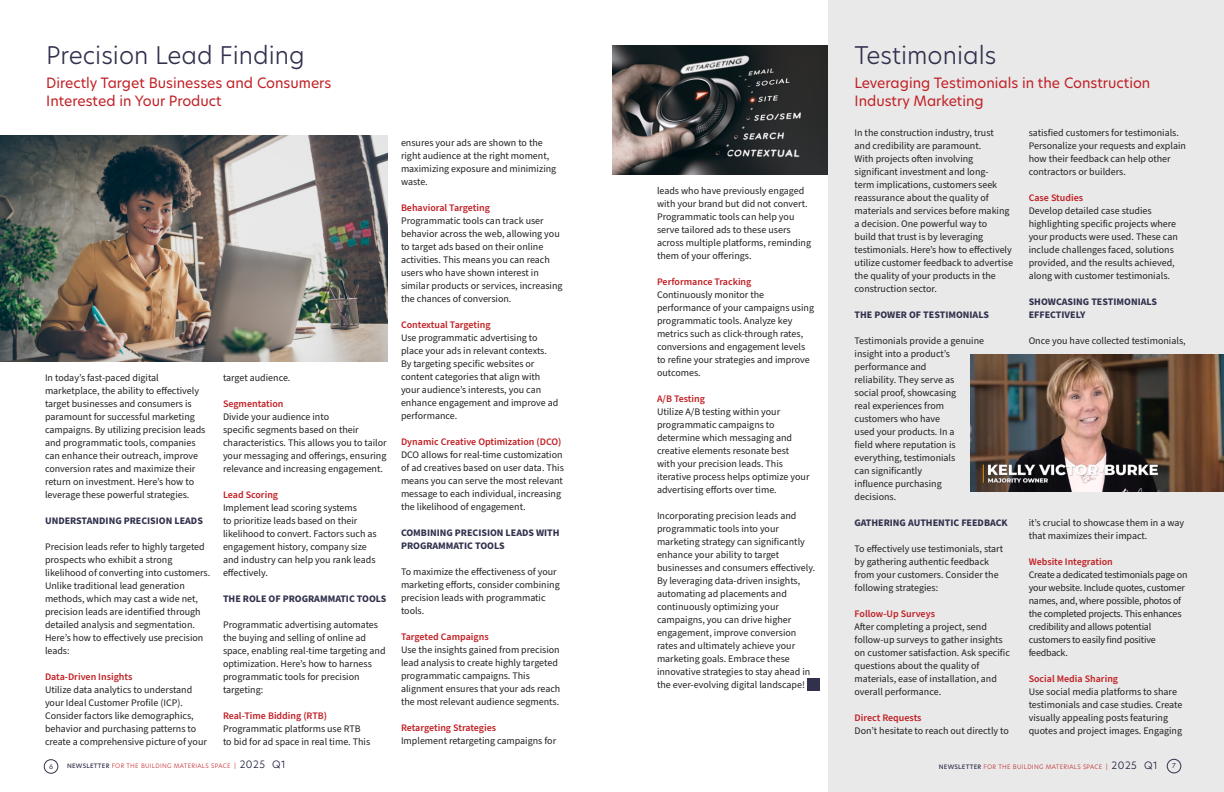
<style>
.page{position:relative;width:1224px;height:792px;background:#fff}
.page>*{position:absolute;margin:0;border:0;box-sizing:border-box;transform-origin:0 0}
.t1{font:300 24px "New Hero";color:#31314e}
.t2{font:14px/18px "New Hero";color:#c12025}
.t3{font:10px/13px "Source Sans Pro";color:#231f20}
.t4{font:600 10px "Source Sans Pro";color:#c12025}
.t5{font:10px/13px "Source Sans Pro";letter-spacing:-.02em;color:#231f20}
.t6{font:700 10px/13px "Source Sans Pro";color:#31314e}
.t7{font:6.6px "New Hero";color:#31314e}
.t8{font:300 6px "New Hero";letter-spacing:.05em;color:#c12025}
.s1{font-weight:600;color:#c12025}
.s2{font-weight:500;color:#31314e}
.s3{font-size:10px;color:#151536}
</style>
<div class="page">
<img style="left:0;top:135px;width:387px;height:227px">
<div style="left:807px;top:678px;width:13px;height:13px;background:#31314e"></div>
<div style="left:828px;top:0;width:396px;height:792px;background:#e9e9e9"></div>
<img style="left:970px;top:354px;width:254px;height:137px">
<div style="left:1167px;top:759px;width:14px;height:14px;border:1px solid #31314e;border-radius:50%"></div>
<div style="left:44px;top:759px;width:14px;height:15px;border:1px solid #31314e;border-radius:50%"></div>
<img style="left:612px;top:45px;width:216px;height:130px">
<p class="t1" style="left:46px;top:39px;width:260px">Precision Lead Finding</p>
<p class="t2" style="left:46px;top:73px;width:287px">Directly Target Businesses and Consumers<br>Interested in Your Product</p>
<p class="t3" style="left:45px;top:372px;width:162px">In today’s fast-paced digital marketplace, the ability to effectively target businesses and consumers is paramount for successful marketing campaigns. By utilizing precision leads and programmatic tools, companies can enhance their outreach, improve conversion rates and maximize their return on investment. Here’s how to leverage these powerful strategies.</p>
<p class="t6" style="left:45px;top:514px;width:159px">UNDERSTANDING PRECISION LEADS</p>
<p class="t3" style="left:45px;top:541px;width:167px">Precision leads refer to highly targeted prospects who exhibit a strong likelihood of converting into customers.<br>Unlike traditional lead generation methods, which may cast a wide net, precision leads are identified through detailed analysis and segmentation.<br>Here’s how to effectively use precision leads:</p>
<p class="t4" style="left:45px;top:670px;width:89px">Data-Driven Insights</p>
<p class="t3" style="left:45px;top:684px;width:163px">Utilize data analytics to understand your Ideal Customer Profile (ICP).<br>Consider factors like demographics, behavior and purchasing patterns to create a comprehensive picture of your</p>
<p class="t3" style="left:223px;top:372px;width:69px">target audience.</p>
<p class="t4" style="left:223px;top:397px;width:62px">Segmentation</p>
<p class="t3" style="left:223px;top:411px;width:165px">Divide your audience into<br>specific segments based on their characteristics. This allows you to tailor your messaging and offerings, ensuring relevance and increasing engagement.</p>
<p class="t3" style="left:223px;top:489px;width:155px"><span class="s1">Lead Scoring<br></span>Implement lead scoring systems<br>to prioritize leads based on their likelihood to convert. Factors such as engagement history, company size and industry can help you rank leads effectively.</p>
<p class="t6" style="left:223px;top:592px;width:165px">THE ROLE OF PROGRAMMATIC TOOLS</p>
<p class="t3" style="left:223px;top:619px;width:164px">Programmatic advertising automates the buying and selling of online ad space, enabling real-time targeting and optimization. Here’s how to harness programmatic tools for precision targeting:</p>
<p class="t4" style="left:223px;top:709px;width:106px">Real-Time Bidding (RTB)</p>
<p class="t3" style="left:223px;top:723px;width:149px">Programmatic platforms use RTB to bid for ad space in real time. This</p>
<p class="t3" style="left:401px;top:136px;width:157px">ensures your ads are shown to the right audience at the right moment, maximizing exposure and minimizing waste.</p>
<p class="t3" style="left:401px;top:201px;width:163px"><span class="s1">Behavioral Targeting<br></span>Programmatic tools can track user behavior across the web, allowing you to target ads based on their online activities. This means you can reach users who have shown interest in similar products or services, increasing the chances of conversion.</p>
<p class="t4" style="left:401px;top:318px;width:91px">Contextual Targeting</p>
<p class="t3" style="left:401px;top:331px;width:159px">Use programmatic advertising to place your ads in relevant contexts.<br>By targeting specific websites or content categories that align with your audience’s interests, you can enhance engagement and improve ad performance.</p>
<p class="t3" style="left:401px;top:435px;width:164px"><span class="s1">Dynamic Creative Optimization (DCO)<br></span>DCO allows for real-time customization of ad creatives based on user data. This means you can serve the most relevant message to each individual, increasing the likelihood of engagement.</p>
<p class="t6" style="left:401px;top:526px;width:160px">COMBINING PRECISION LEADS WITH<br>PROGRAMMATIC TOOLS</p>
<p class="t3" style="left:401px;top:565px;width:160px">To maximize the effectiveness of your marketing efforts, consider combining precision leads with programmatic tools.</p>
<p class="t4" style="left:401px;top:630px;width:89px">Targeted Campaigns</p>
<p class="t3" style="left:401px;top:643px;width:161px">Use the insights gained from precision lead analysis to create highly targeted programmatic campaigns. This alignment ensures that your ads reach the most relevant audience segments.</p>
<p class="t4" style="left:401px;top:721px;width:97px">Retargeting Strategies</p>
<p class="t3" style="left:401px;top:734px;width:157px">Implement retargeting campaigns for</p>
<p class="t3" style="left:657px;top:184px;width:156px">leads who have previously engaged with your brand but did not convert.<br>Programmatic tools can help you serve tailored ads to these users across multiple platforms, reminding them of your offerings.</p>
<p class="t4" style="left:657px;top:275px;width:96px">Performance Tracking</p>
<p class="t3" style="left:657px;top:288px;width:159px">Continuously monitor the performance of your campaigns using programmatic tools. Analyze key metrics such as click-through rates, conversions and engagement levels to refine your strategies and improve outcomes.</p>
<p class="t3" style="left:657px;top:392px;width:154px"><span class="s1">A/B Testing<br></span>Utilize A/B testing within your programmatic campaigns to determine which messaging and creative elements resonate best with your precision leads. This iterative process helps optimize your advertising efforts over time.</p>
<p class="t3" style="left:657px;top:509px;width:160px">Incorporating precision leads and programmatic tools into your marketing strategy can significantly enhance your ability to target businesses and consumers effectively.<br>By leveraging data-driven insights, automating ad placements and continuously optimizing your campaigns, you can drive higher engagement, improve conversion rates and ultimately achieve your marketing goals. Embrace these innovative strategies to stay ahead in the ever-evolving digital landscape!</p>
<p class="t1" style="left:855px;top:39px;width:143px">Testimonials</p>
<p class="t2" style="left:855px;top:73px;width:297px">Leveraging Testimonials in the Construction<br>Industry Marketing</p>
<p class="t3" style="left:855px;top:127px;width:160px">In the construction industry, trust<br>and credibility are paramount.<br>With projects often involving significant investment and long-<br>term implications, customers seek reassurance about the quality of materials and services before making a decision. One powerful way to<br>build that trust is by leveraging testimonials. Here’s how to effectively utilize customer feedback to advertise the quality of your products in the construction sector.</p>
<p class="t6" style="left:855px;top:309px;width:136px">THE POWER OF TESTIMONIALS</p>
<p class="t3" style="left:855px;top:335px;width:131px">Testimonials provide a genuine insight into a product’s performance and<br>reliability. They serve as<br>social proof, showcasing<br>real experiences from customers who have<br>used your products. In a<br>field where reputation is everything, testimonials<br>can significantly<br>influence purchasing decisions.</p>
<p class="t6" style="left:855px;top:517px;width:155px">GATHERING AUTHENTIC FEEDBACK</p>
<p class="t3" style="left:855px;top:543px;width:150px">To effectively use testimonials, start by gathering authentic feedback from your customers. Consider the following strategies:</p>
<p class="t4" style="left:855px;top:607px;width:82px">Follow-Up Surveys</p>
<p class="t3" style="left:855px;top:621px;width:157px">After completing a project, send follow-up surveys to gather insights on customer satisfaction. Ask specific questions about the quality of materials, ease of installation, and overall performance.</p>
<p class="t4" style="left:855px;top:711px;width:68px">Direct Requests</p>
<p class="t3" style="left:855px;top:725px;width:156px">Don’t hesitate to reach out directly to</p>
<p class="t3" style="left:1029px;top:127px;width:159px">satisfied customers for testimonials.<br>Personalize your requests and explain how their feedback can help other contractors or builders.</p>
<p class="t4" style="left:1029px;top:191px;width:56px">Case Studies</p>
<p class="t3" style="left:1029px;top:205px;width:151px">Develop detailed case studies highlighting specific projects where your products were used. These can include challenges faced, solutions provided, and the results achieved, along with customer testimonials.</p>
<p class="t6" style="left:1029px;top:296px;width:130px">SHOWCASING TESTIMONIALS<br>EFFECTIVELY</p>
<p class="t3" style="left:1029px;top:335px;width:159px">Once you have collected testimonials,</p>
<p class="t3" style="left:1029px;top:517px;width:157px">it’s crucial to showcase them in a way that maximizes their impact.</p>
<p class="t4" style="left:1029px;top:555px;width:86px">Website Integration</p>
<p class="t5" style="left:1029px;top:569px;width:160px">Create a dedicated testimonials page on your website. Include quotes, customer names, and, where possible, photos of the completed projects. This enhances credibility and allows potential customers to easily find positive feedback.</p>
<p class="t4" style="left:1029px;top:672px;width:91px">Social Media Sharing</p>
<p class="t3" style="left:1029px;top:686px;width:155px">Use social media platforms to share testimonials and case studies. Create visually appealing posts featuring quotes and project images. Engaging</p>
<p class="t7" style="left:49px;top:762px;width:6px">6</p>
<p class="t8" style="left:67px;top:762px;width:220px"><span class="s2">NEWSLETTER</span> FOR THE BUILDING MATERIALS SPACE | <span class="s3">2025 Q1</span></p>
<p class="t8" style="left:939px;top:762px;width:220px"><span class="s2">NEWSLETTER</span> FOR THE BUILDING MATERIALS SPACE | <span class="s3">2025 Q1</span></p>
<p class="t7" style="left:1172px;top:761px;width:5px">7</p>
</div>
